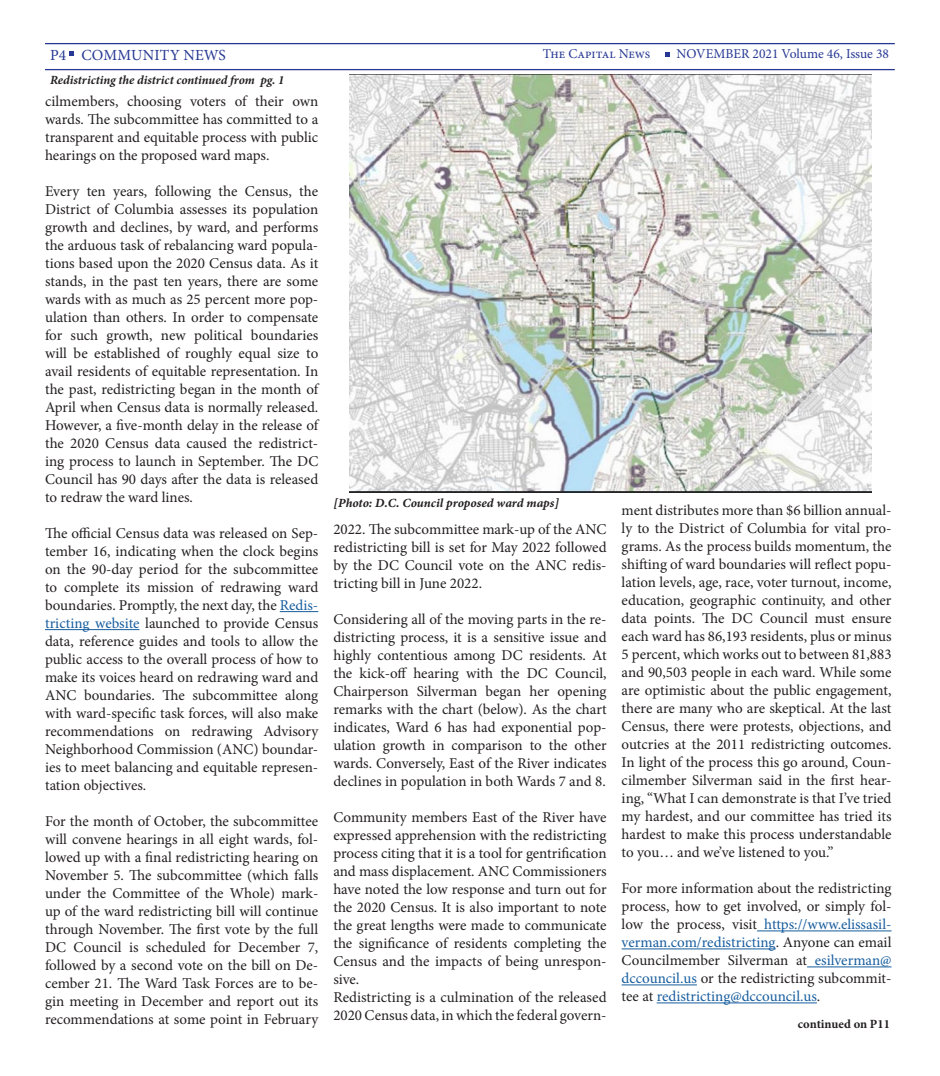
<style>
.page{position:relative;width:940px;height:1076px;background:#fff}
.page>*{position:absolute;margin:0;border:0;box-sizing:border-box;transform-origin:0 0}
.t1{font:15.5px "Minion Pro";letter-spacing:.01em;color:#263893}
.t2{font:15px/18px "Minion Pro";color:#231f20;text-align:justify}
.t3{font:13.5px "Minion Pro";color:#263893}
.t4{font:italic 700 12.5px "Minion Pro";color:#231f20}
.t5{font:12.5px "Minion Pro Bold It Capt";color:#231f20}
.t6{font:700 12.5px "Minion Pro";color:#231f20}
.s1{color:#175d9e}
</style>
<div class="page">
<hr style="left:45px;top:43px;width:849px;height:1px;background:#263893">
<hr style="left:45px;top:69px;width:849px;height:1px;background:#263893">
<svg style="left:70px;top:51px;width:4px;height:5px"></svg>
<svg style="left:665px;top:52px;width:5px;height:5px"></svg>
<hr style="left:280px;top:611px;width:38px;height:1px;background:#175d9e">
<hr style="left:45px;top:629px;width:94px;height:1px;background:#175d9e">
<img style="left:350px;top:75px;width:521px;height:417px">
<hr style="left:757px;top:930px;width:134px;height:1px;background:#175d9e">
<hr style="left:621px;top:948px;width:154px;height:1px;background:#175d9e">
<hr style="left:807px;top:966px;width:84px;height:1px;background:#175d9e">
<hr style="left:621px;top:984px;width:76px;height:1px;background:#175d9e">
<hr style="left:656px;top:1002px;width:161px;height:1px;background:#175d9e">
<p class="t1" style="left:50px;top:44px;width:177px">P4 COMMUNITY NEWS</p>
<p class="t3" style="left:543px;top:45px;width:109px">The Capital News</p>
<p class="t3" style="left:676px;top:45px;width:214px">NOVEMBER 2021 Volume 46, Issue 38</p>
<p class="t4" style="left:50px;top:71px;width:236px">Redistricting the district continued from pg. 1</p>
<p class="t2" style="left:45px;top:92px;width:275px">cilmembers, choosing voters of their own wards. The subcommittee has committed to a transparent and equitable process with public hearings on the proposed ward maps.</p>
<p class="t2" style="left:45px;top:182px;width:276px">Every ten years, following the Census, the District of Columbia assesses its population growth and declines, by ward, and performs the arduous task of rebalancing ward popula&shy;tions based upon the 2020 Census data. As it stands, in the past ten years, there are some wards with as much as 25 percent more pop&shy;ulation than others. In order to compensate for such growth, new political boundaries will be established of roughly equal size to avail residents of equitable representation. In the past, redistricting began in the month of April when Census data is normally released.<br>However, a five-month delay in the release of the 2020 Census data caused the redistrict&shy;ing process to launch in September. The DC Council has 90 days after the data is released to redraw the ward lines.</p>
<p class="t2" style="left:45px;top:524px;width:275px">The official Census data was released on Sep&shy;tember 16, indicating when the clock begins on the 90-day period for the subcommittee to complete its mission of redrawing ward boundaries. Promptly, the next day, the <span class="s1">Redis&shy;tricting website</span> launched to provide Census data, reference guides and tools to allow the public access to the overall process of how to make its voices heard on redrawing ward and ANC boundaries. The subcommittee along with ward-specific task forces, will also make recommendations on redrawing Advisory Neighborhood Commission (ANC) boundar&shy;ies to meet balancing and equitable represen&shy;tation objectives.</p>
<p class="t2" style="left:45px;top:812px;width:275px">For the month of October, the subcommittee will convene hearings in all eight wards, fol&shy;lowed up with a final redistricting hearing on November 5. The subcommittee (which falls under the Committee of the Whole) mark&shy;up of the ward redistricting bill will continue through November. The first vote by the full DC Council is scheduled for December 7, followed by a second vote on the bill on De&shy;cember 21. The Ward Task Forces are to be&shy;gin meeting in December and report out its recommendations at some point in February</p>
<p class="t5" style="left:333px;top:494px;width:227px">[Photo: D.C. Council proposed ward maps]</p>
<p class="t2" style="left:621px;top:502px;width:271px">ment distributes more than $6 billion annual&shy;ly to the District of Columbia for vital pro&shy;grams. As the process builds momentum, the shifting of ward boundaries will reflect popu&shy;lation levels, age, race, voter turnout, income, education, geographic continuity, and other data points. The DC Council must ensure each ward has 86,193 residents, plus or minus 5 percent, which works out to between 81,883 and 90,503 people in each ward. While some are optimistic about the public engagement, there are many who are skeptical. At the last Census, there were protests, objections, and outcries at the 2011 redistricting outcomes.<br>In light of the process this go around, Coun&shy;cilmember Silverman said in the first hear&shy;ing, “What I can demonstrate is that I’ve tried my hardest, and our committee has tried its hardest to make this process understandable to you… and we’ve listened to you.”</p>
<p class="t2" style="left:621px;top:880px;width:271px">For more information about the redistricting process, how to get involved, or simply fol&shy;low the process, visit <span class="s1">https://www.elissasil&shy;verman.com/redistricting</span>. Anyone can email Councilmember Silverman at <span class="s1">esilverman@ dccouncil.us</span> or the redistricting subcommit&shy;tee at <span class="s1">redistricting@dccouncil.us</span>.</p>
<p class="t2" style="left:333px;top:520px;width:275px">2022. The subcommittee mark-up of the ANC redistricting bill is set for May 2022 followed by the DC Council vote on the ANC redis&shy;tricting bill in June 2022.</p>
<p class="t2" style="left:333px;top:610px;width:275px">Considering all of the moving parts in the re&shy;districting process, it is a sensitive issue and highly contentious among DC residents. At the kick-off hearing with the DC Council, Chairperson Silverman began her opening remarks with the chart (below). As the chart indicates, Ward 6 has had exponential pop&shy;ulation growth in comparison to the other wards. Conversely, East of the River indicates declines in population in both Wards 7 and 8.</p>
<p class="t2" style="left:333px;top:808px;width:275px">Community members East of the River have expressed apprehension with the redistricting process citing that it is a tool for gentrification and mass displacement. ANC Commissioners have noted the low response and turn out for the 2020 Census. It is also important to note the great lengths were made to communicate the significance of residents completing the Census and the impacts of being unrespon&shy;sive.</p>
<p class="t2" style="left:333px;top:988px;width:275px">Redistricting is a culmination of the released<br>2020 Census data, in which the federal govern-</p>
<p class="t6" style="left:798px;top:1015px;width:93px">continued on P11</p>
</div>
